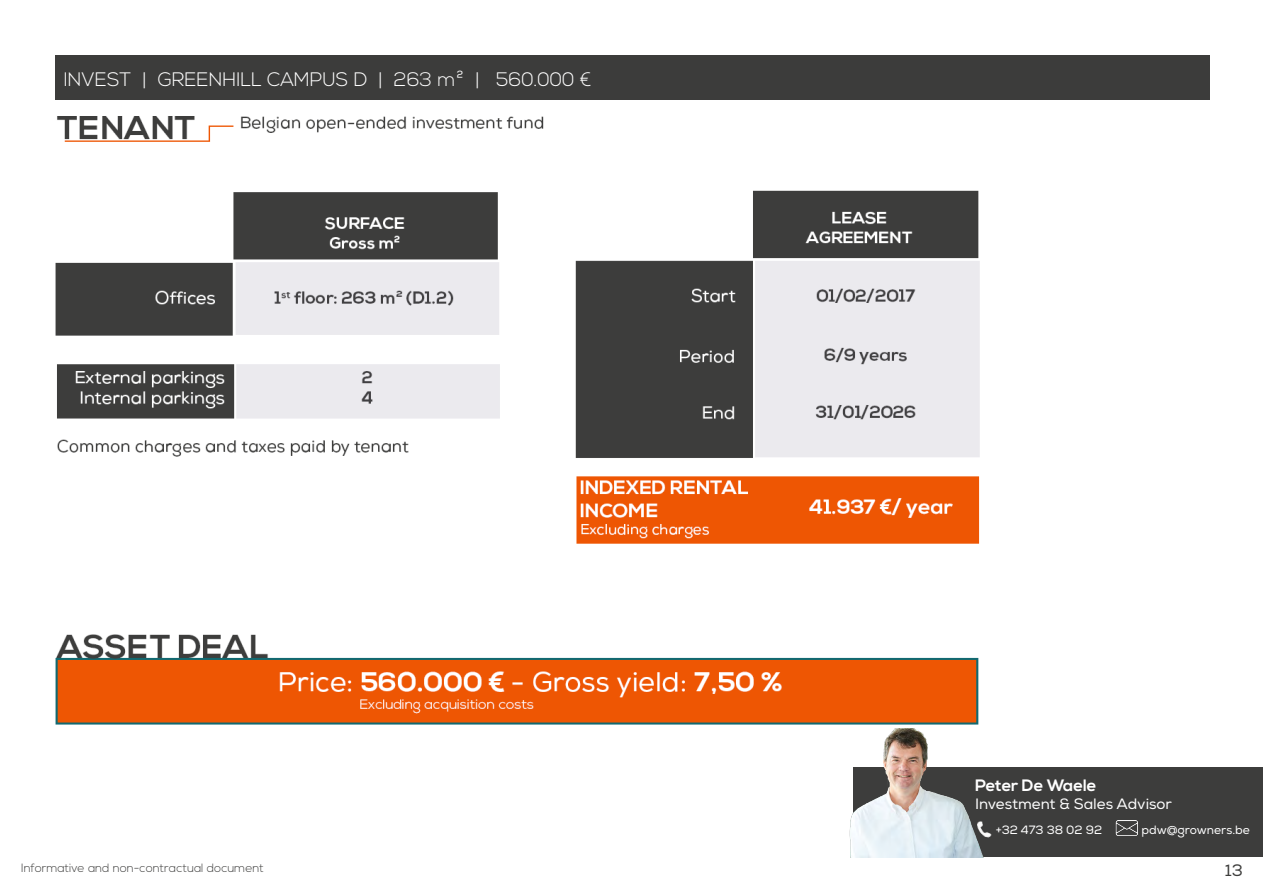
<style>
.page{position:relative;width:1263px;height:893px;background:#fff}
.page>*{position:absolute;margin:0;border:0;box-sizing:border-box;transform-origin:0 0}
.t1{font:300 19.5px "Nexa";color:#fff}
.t2{font:700 16.5px "Nexa";color:#fff}
.t3{font:16.5px "Nexa";color:#3c3c3b}
.t4{font:15px "Nexa";color:#fff}
.t5{font:300 12px "Nexa";color:#3c3c3b}
.t6{font:12px "Nexa";color:#fff}
</style>
<div class="page">
<div style="left:853px;top:767px;width:409px;height:90px;background:#3d3d3c"></div>
<img style="left:983px;top:831px;width:9px;height:7px">
<img style="left:1115px;top:821px;width:23px;height:15px">
<img style="left:849px;top:728px;width:134px;height:129px">
<img style="left:55px;top:116px;width:925px;height:609px">
<div style="left:55px;top:55px;width:1155px;height:45px;background:#3c3c3b"></div>
<p class="t1" style="left:64px;top:69px;width:529px">INVEST | GREENHILL CAMPUS D | 263 m² | 560.000 €</p>
<p class="t2" style="left:975px;top:776px;width:123px">Peter De Waele</p>
<p class="t4" style="left:975px;top:795px;width:199px">Investment &amp; Sales Advisor</p>
<p class="t6" style="left:996px;top:822px;width:108px">+32 473 38 02 92</p>
<p class="t6" style="left:1141px;top:822px;width:110px">pdw@growners.be</p>
<p class="t5" style="left:21px;top:861px;width:244px">Informative and non-contractual document</p>
<p class="t3" style="left:1225px;top:860px;width:20px">13</p>
</div>
